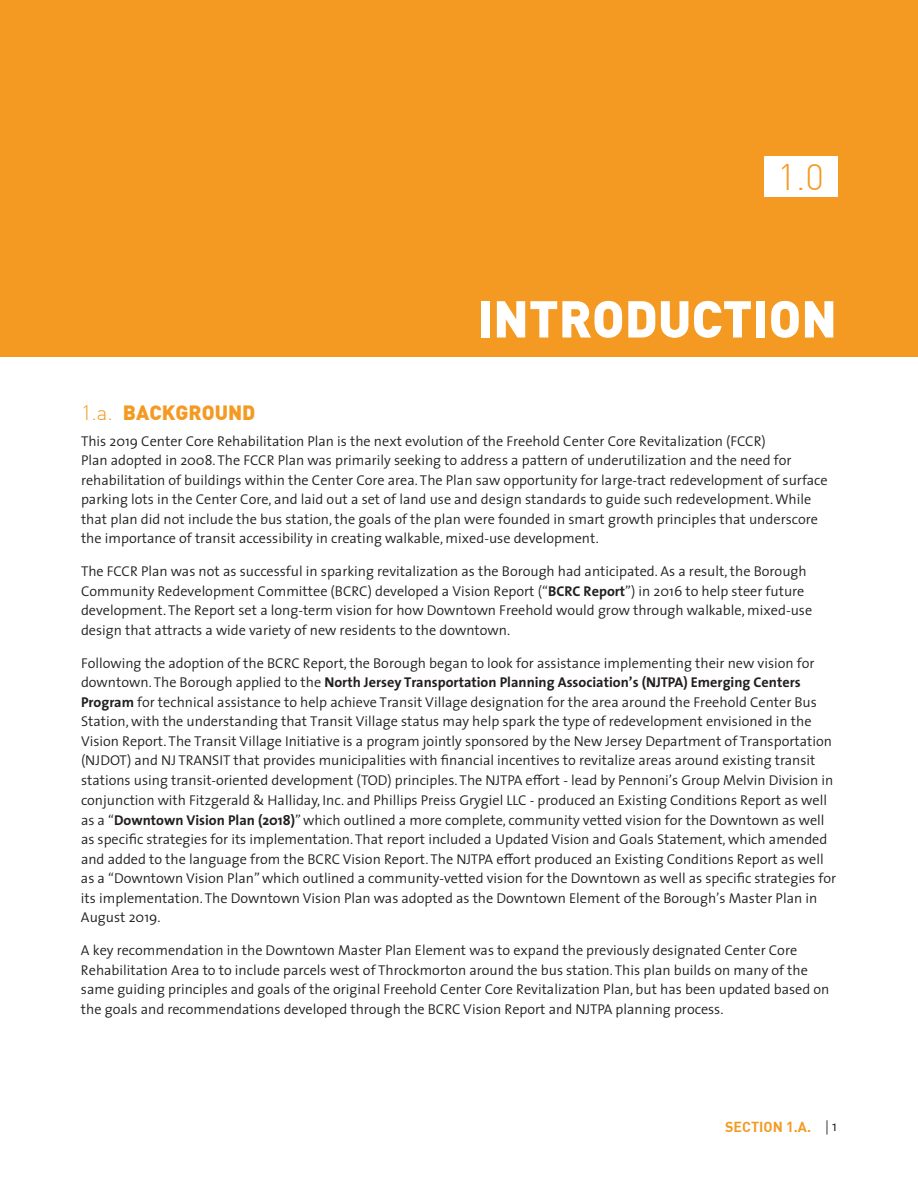
<style>
.page{position:relative;width:918px;height:1188px;background:#fff}
.page>*{position:absolute;margin:0;border:0;box-sizing:border-box;transform-origin:0 0}
.t1{font:900 51px "DIN";color:#fff}
.t2{font:300 36px "DIN";color:#f49a22}
.t3{font:900 20.25px "DIN";color:#f49a22}
.t4{font:300 14.25px/19.5px "The Sans";color:#231f20}
.t5{font:700 14.25px "DIN";color:#f49a22}
.s1{font-weight:300;color:#f49a22}
.s2{font-weight:300}
.s3{font-weight:700}
.s4{font-family:"The Sans";font-weight:300;color:#231f20}
</style>
<div class="page">
<div style="left:0;top:0;width:918px;height:357px;background:#f49a22"></div>
<div style="left:764px;top:157px;width:74px;height:40px;background:#fff"></div>
<h2 class="t2" style="left:778px;top:155px;width:48px">1.0</h2>
<h1 class="t1" style="left:398px;top:285px;width:440px"><span class="s1">1.0</span> INTRODUCTION</h1>
<h3 class="t3" style="left:81px;top:399px;width:176px"><span class="s2">1.a.</span> BACKGROUND</h3>
<p class="t4" style="left:81px;top:431px;width:748px">This 2019 Center Core Rehabilitation Plan is the next evolution of the Freehold Center Core Revitalization (FCCR)<br>Plan adopted in 2008. The FCCR Plan was primarily seeking to address a pattern of underutilization and the need for rehabilitation of buildings within the Center Core area. The Plan saw opportunity for large-tract redevelopment of surface parking lots in the Center Core, and laid out a set of land use and design standards to guide such redevelopment. While that plan did not include the bus station, the goals of the plan were founded in smart growth principles that underscore the importance of transit accessibility in creating walkable, mixed-use development.</p>
<p class="t4" style="left:81px;top:561px;width:733px">The FCCR Plan was not as successful in sparking revitalization as the Borough had anticipated. As a result, the Borough Community Redevelopment Committee (BCRC) developed a Vision Report (“<span class="s3">BCRC Report</span>”) in 2016 to help steer future development. The Report set a long-term vision for how Downtown Freehold would grow through walkable, mixed-use design that attracts a wide variety of new residents to the downtown.</p>
<p class="t4" style="left:81px;top:653px;width:757px">Following the adoption of the BCRC Report, the Borough began to look for assistance implementing their new vision for downtown. The Borough applied to the <span class="s3">North Jersey Transportation Planning Association’s (NJTPA) Emerging Centers Program</span> for technical assistance to help achieve Transit Village designation for the area around the Freehold Center Bus Station, with the understanding that Transit Village status may help spark the type of redevelopment envisioned in the Vision Report. The Transit Village Initiative is a program jointly sponsored by the New Jersey Department of Transportation (NJDOT) and NJ TRANSIT that provides municipalities with financial incentives to revitalize areas around existing transit stations using transit-oriented development (TOD) principles. The NJTPA effort - lead by Pennoni’s Group Melvin Division in conjunction with Fitzgerald &amp; Halliday, Inc. and Phillips Preiss Grygiel LLC - produced an Existing Conditions Report as well as a “<span class="s3">Downtown Vision Plan (2018)</span>” which outlined a more complete, community vetted vision for the Downtown as well as specific strategies for its implementation. That report included a Updated Vision and Goals Statement, which amended and added to the language from the BCRC Vision Report. The NJTPA effort produced an Existing Conditions Report as well as a “Downtown Vision Plan” which outlined a community-vetted vision for the Downtown as well as specific strategies for its implementation. The Downtown Vision Plan was adopted as the Downtown Element of the Borough’s Master Plan in August 2019.</p>
<p class="t4" style="left:81px;top:940px;width:750px">A key recommendation in the Downtown Master Plan Element was to expand the previously designated Center Core Rehabilitation Area to to include parcels west of Throckmorton around the bus station. This plan builds on many of the same guiding principles and goals of the original Freehold Center Core Revitalization Plan, but has been updated based on the goals and recommendations developed through the BCRC Vision Report and NJTPA planning process.</p>
<p class="t5" style="left:725px;top:1117px;width:113px">SECTION 1.A. <span class="s4">| 1</span></p>
</div>
